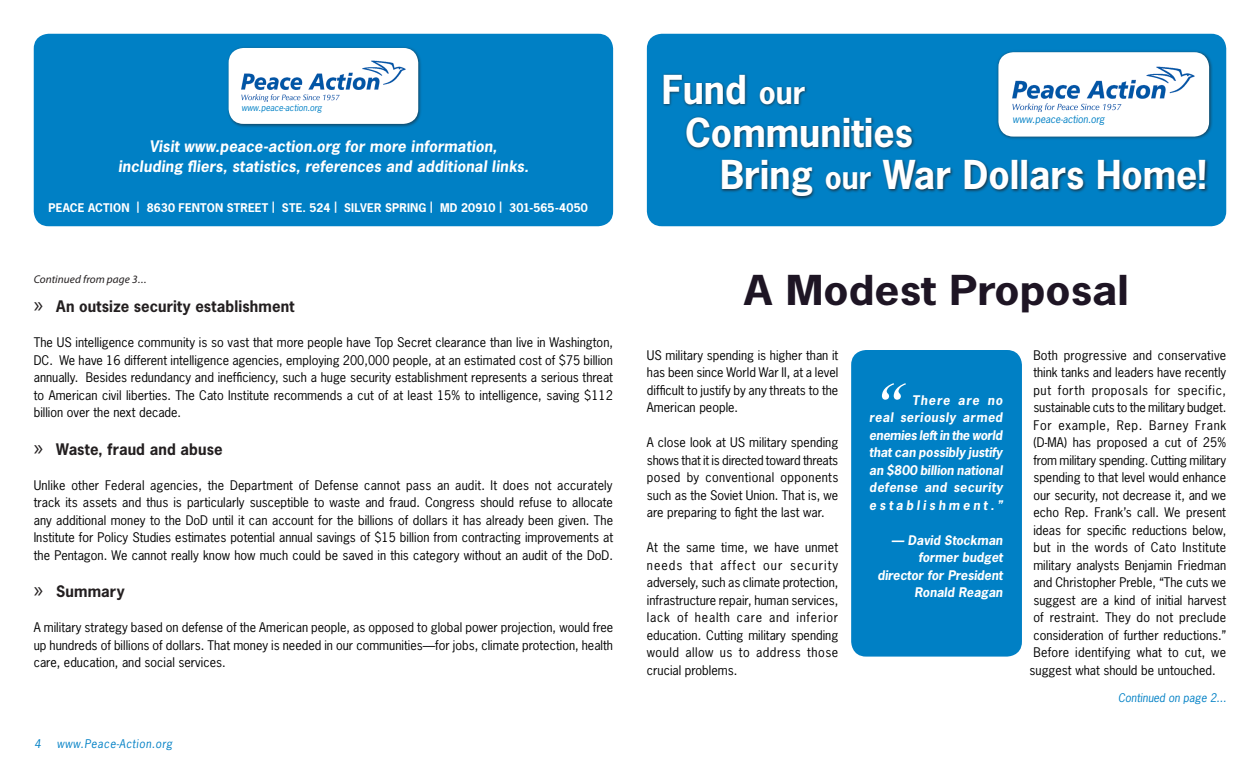
<style>
.page{position:relative;width:1260px;height:765px;background:#fff}
.page>*{position:absolute;margin:0;border:0;box-sizing:border-box;transform-origin:0 0}
.Paragraph_Style_2{font:82.5px "Adorable";color:#fff}
.Titles{font:700 38.75px "News Gothic Std";color:#1e1524;scale:1.14 1}
.Titles-2{font:700 37.5px "News Gothic Std";color:#fff}
.t1{font:22.5px "Myriad Pro";color:#231f20}
.Normal_Paragraph{font:italic 700 15px/20px "News Gothic Std";letter-spacing:.01em;color:#fff;text-align:center}
.Normal_Paragraph-2{font:700 15px "News Gothic Std";letter-spacing:.01em;color:#231f20}
.Paragraph_Style_2-2{font:12.5px/17.5px "News Gothic Std";color:#000;text-align:justify}
.Paragraph_Style_2-3{font:italic 700 12.5px/17.5px "News Gothic Std";color:#fff;text-align:justify}
.Paragraph_Style_2-4{font:12.5px "News Gothic Std";letter-spacing:.02em;color:#000}
.Paragraph_Style_2-5{font:12.5px "News Gothic Std";letter-spacing:.05em;color:#000}
.Paragraph_Style_2-6{font:12.5px "News Gothic Std";letter-spacing:.03em;color:#000}
.Normal_Paragraph-3{font:700 11.25px "News Gothic Std";letter-spacing:.015em;color:#fff}
.Body_text{font:italic 11.25px "News Gothic Std";letter-spacing:.05em;color:#0080c5}
.Normal_Paragraph-4{font:italic 11.25px "Myriad Pro";letter-spacing:.005em;color:#231f20}
.Paragraph_Style_2-7{font:italic 11.25px "News Gothic Std";color:#0080c5}
.Paragraph_Style_2-8{font:italic 10px "News Gothic Std";color:#0080c5}
.Paragraph_Style_2-9{font:italic 8.75px "News Gothic Std";color:#0080c5}
.s1{font-size:30px}
</style>
<div class="page">
<div style="left:647px;top:34px;width:579px;height:192px;background:#0080c5;border-radius:15px"></div>
<div style="left:661px;top:72px;width:548px;height:128px;background:#231f20;opacity:.75"></div>
<div style="left:996px;top:50px;width:217px;height:91px;background:#231f20;opacity:.55"></div>
<div style="left:998px;top:52px;width:211px;height:85px;background:#fff;border-radius:15px"></div>
<img style="left:1013px;top:66px;width:182px;height:46px">
<div style="left:851px;top:350px;width:171px;height:307px;background:#0080c5;border-radius:15px"></div>
<div style="left:34px;top:34px;width:579px;height:192px;background:#0080c5;border-radius:15px"></div>
<div style="left:226px;top:45px;width:197px;height:83px;background:#231f20;opacity:.55"></div>
<div style="left:229px;top:48px;width:189px;height:76px;background:#fff;border-radius:15px"></div>
<img style="left:241px;top:60px;width:165px;height:42px">
<p class="Paragraph_Style_2-9" style="left:241px;top:102px;width:82px">www.peace-action.org</p>
<p class="Normal_Paragraph" style="left:118px;top:136px;width:412px">Visit www.peace-action.org for more information, including fliers, statistics, references and additional links.</p>
<p class="Normal_Paragraph-3" style="left:48px;top:200px;width:541px">PEACE ACTION | 8630 FENTON STREET | STE. 524 | SILVER SPRING | MD 20910 | 301-565-4050</p>
<p class="Normal_Paragraph-4" style="left:34px;top:273px;width:114px">Continued from page 3...</p>
<p class="Normal_Paragraph-2" style="left:56px;top:296px;width:240px">An outsize security establishment</p>
<p class="Paragraph_Style_2-2" style="left:34px;top:333px;width:581px">The US intelligence community is so vast that more people have Top Secret clearance than live in Washington, DC. We have 16 different intelligence agencies, employing 200,000 people, at an estimated cost of $75 billion annually. Besides redundancy and inefficiency, such a huge security establishment represents a serious threat to American civil liberties. The Cato Institute recommends a cut of at least 15% to intelligence, saving $112 billion over the next decade.</p>
<p class="Normal_Paragraph-2" style="left:56px;top:439px;width:168px">Waste, fraud and abuse</p>
<p class="Paragraph_Style_2-2" style="left:34px;top:476px;width:581px">Unlike other Federal agencies, the Department of Defense cannot pass an audit. It does not accurately track its assets and thus is particularly susceptible to waste and fraud. Congress should refuse to allocate any additional money to the DoD until it can account for the billions of dollars it has already been given. The Institute for Policy Studies estimates potential annual savings of $15 billion from contracting improvements at the Pentagon. We cannot really know how much could be saved in this category without an audit of the DoD.</p>
<p class="Normal_Paragraph-2" style="left:56px;top:581px;width:70px">Summary</p>
<p class="Paragraph_Style_2-2" style="left:34px;top:618px;width:581px">A military strategy based on defense of the American people, as opposed to global power projection, would free up hundreds of billions of dollars. That money is needed in our communities—for jobs, climate protection, health care, education, and social services.</p>
<h3 class="t1" style="left:34px;top:291px;width:11px">»</h3>
<h3 class="t1" style="left:34px;top:433px;width:11px">»</h3>
<h3 class="t1" style="left:34px;top:576px;width:11px">»</h3>
<p class="Body_text" style="left:35px;top:737px;width:8px">4</p>
<p class="Body_text" style="left:57px;top:737px;width:117px">www.Peace-Action.org</p>
<p class="Titles-2" style="left:662px;top:65px;width:145px">Fund <span class="s1">our</span></p>
<p class="Titles-2" style="left:685px;top:108px;width:230px">Communities</p>
<p class="Titles-2" style="left:720px;top:150px;width:488px">Bring <span class="s1">our</span> War Dollars Home!</p>
<p class="Paragraph_Style_2-8" style="left:1013px;top:112px;width:94px">www.peace-action.org</p>
<p class="Titles" style="left:744px;top:265px;width:339px">A Modest Proposal</p>
<p class="Paragraph_Style_2-2" style="left:647px;top:346px;width:193px">US military spending is higher than it has been since World War II, at a level difficult to justify by any threats to the American people.</p>
<p class="Paragraph_Style_2-2" style="left:647px;top:434px;width:193px">A close look at US military spending shows that it is directed toward threats posed by conventional opponents such as the Soviet Union. That is, we are preparing to fight the last war.</p>
<p class="Paragraph_Style_2-2" style="left:647px;top:539px;width:193px">At the same time, we have unmet needs that affect our security adversely, such as climate protection, infrastructure repair, human services, lack of health care and inferior education. Cutting military spending would allow us to address those crucial problems.</p>
<p class="Paragraph_Style_2" style="left:869px;top:370px;width:37px">“</p>
<p class="Paragraph_Style_2-3" style="left:869px;top:391px;width:135px;text-indent:43px">There are no real seriously armed enemies left in the world that can possibly justify an $800 billion national defense and security establishment.”</p>
<p class="Paragraph_Style_2-3" style="left:892px;top:531px;width:113px">— David Stockman</p>
<p class="Paragraph_Style_2-3" style="left:877px;top:549px;width:127px;text-align:right">former budget director for President<br>Ronald Reagan</p>
<p class="Paragraph_Style_2-2" style="left:1033px;top:346px;width:194px">Both progressive and conservative</p>
<p class="Paragraph_Style_2-2" style="left:1033px;top:364px;width:194px">think tanks and leaders have recently</p>
<p class="Paragraph_Style_2-5" style="left:1033px;top:382px;width:194px">put forth proposals for specific,</p>
<p class="Paragraph_Style_2-2" style="left:1033px;top:399px;width:194px">sustainable cuts to the military budget.</p>
<p class="Paragraph_Style_2-5" style="left:1033px;top:417px;width:195px">For example, Rep. Barney Frank</p>
<p class="Paragraph_Style_2-2" style="left:1033px;top:434px;width:194px">(D-MA) has proposed a cut of 25%</p>
<p class="Paragraph_Style_2-2" style="left:1033px;top:451px;width:194px">from military spending. Cutting military</p>
<p class="Paragraph_Style_2-2" style="left:1033px;top:469px;width:194px">spending to that level would enhance</p>
<p class="Paragraph_Style_2-2" style="left:1033px;top:486px;width:194px">our security, not decrease it, and we</p>
<p class="Paragraph_Style_2-2" style="left:1033px;top:504px;width:194px">echo Rep. Frank’s call. We present</p>
<p class="Paragraph_Style_2-2" style="left:1033px;top:521px;width:194px">ideas for specific reductions below,</p>
<p class="Paragraph_Style_2-6" style="left:1033px;top:539px;width:195px">but in the words of Cato Institute</p>
<p class="Paragraph_Style_2-2" style="left:1033px;top:556px;width:194px">military analysts Benjamin Friedman</p>
<p class="Paragraph_Style_2-2" style="left:1033px;top:574px;width:194px">and Christopher Preble, “The cuts we</p>
<p class="Paragraph_Style_2-2" style="left:1033px;top:591px;width:194px">suggest are a kind of initial harvest</p>
<p class="Paragraph_Style_2-4" style="left:1033px;top:609px;width:194px">of restraint. They do not preclude</p>
<p class="Paragraph_Style_2-2" style="left:1033px;top:626px;width:194px">consideration of further reductions.”</p>
<p class="Paragraph_Style_2-4" style="left:1033px;top:644px;width:194px">Before identifying what to cut, we</p>
<p class="Paragraph_Style_2-2" style="left:1030px;top:661px;width:188px">suggest what should be untouched.</p>
<p class="Paragraph_Style_2-7" style="left:1118px;top:691px;width:109px">Continued on page 2...</p>
</div>
